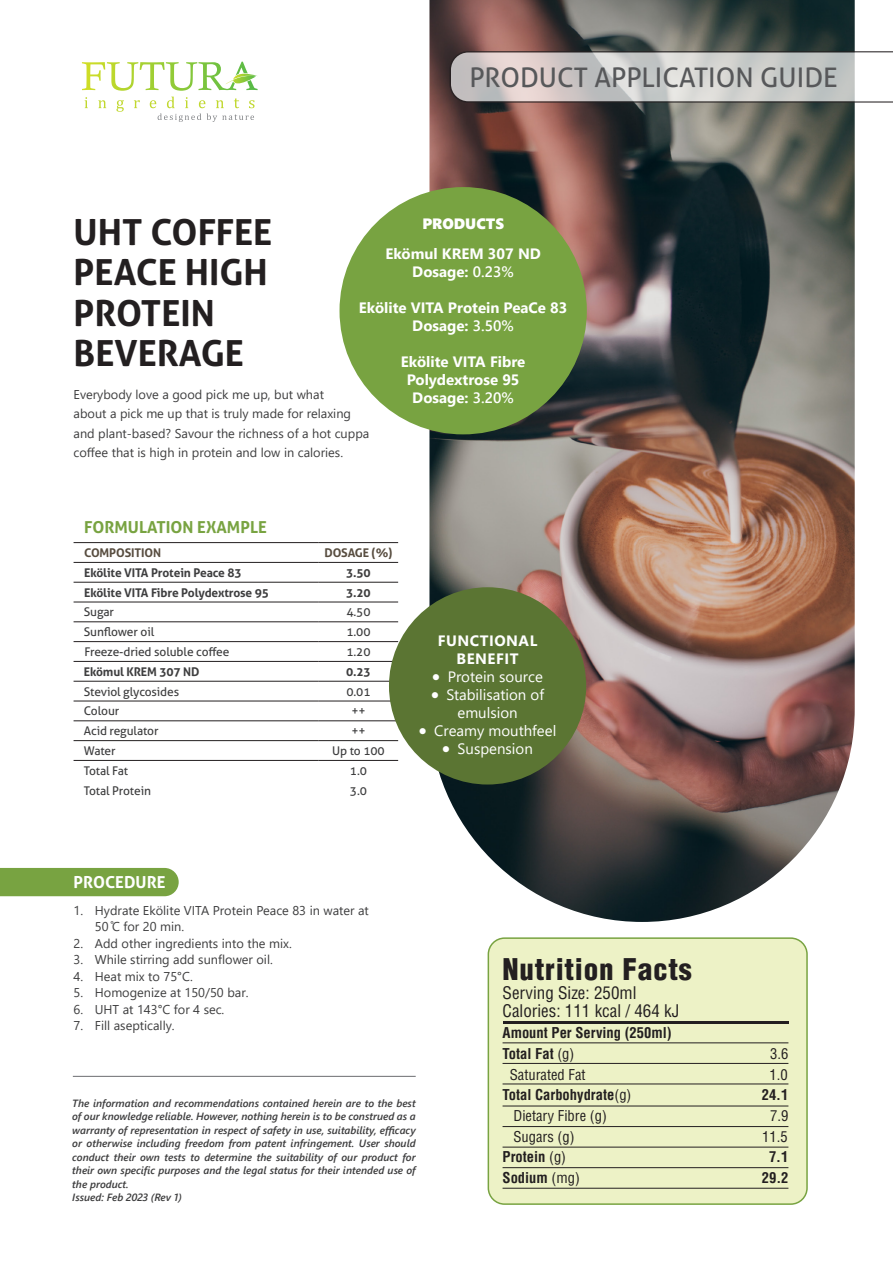
<style>
.page{position:relative;width:893px;height:1263px;background:#fff}
.page>*{position:absolute;margin:0;border:0;box-sizing:border-box;transform-origin:0 0}
.t1{font:700 36px/40.5px "Aller";color:#231f20}
.t2{font:900 condensed 29.1px "Helvetica LT Std";letter-spacing:.025em;color:#231f20}
.t3{font:27px "Aller";color:#57585a}
.t4{font:condensed 16.95px "Helvetica LT Std";color:#231f20}
.t5{font:700 16.5px "Aller";color:#78a341}
.t6{font:700 16.5px "Aller";color:#fff}
.t7{font:700 15px/18px "Segoe UI";color:#fff;text-align:center}
.t8{font:15px/18px "Segoe UI";color:#fff;text-align:center}
.t9{font:700 15px "Segoe UI";letter-spacing:.035em;color:#fff}
.t10{font:15px "Segoe UI Black";color:#fff}
.t11{font:700 condensed 14.55px "Helvetica LT Std";color:#231f20}
.t12{font:condensed 14.55px "Helvetica LT Std";color:#231f20}
.t13{font:12.75px/19.5px "Segoe UI";color:#3e3e3f}
.t14{font:12px "Aller";letter-spacing:-.01em;color:#3e3e3f}
.t15{font:700 12px "Aller";letter-spacing:-.01em;color:#3e3e3f}
.t16{font:700 12px "Aller";letter-spacing:-.01em;color:#584d40}
.t17{font:italic 600 10.5px/13.5px "Segoe UI";color:#3e3e3f;text-align:justify}
.s1{font-weight:600}
.s2{font-weight:400}
</style>
<div class="page">
<img style="left:429px;top:0;width:426px;height:922px">
<div style="left:0;top:868px;width:179px;height:28px;background:#78a341"></div>
<svg style="left:85px;top:97px;width:3px;height:11px"></svg>
<svg style="left:98px;top:100px;width:8px;height:8px"></svg>
<svg style="left:116px;top:100px;width:8px;height:12px"></svg>
<svg style="left:134px;top:100px;width:6px;height:8px"></svg>
<svg style="left:166px;top:62px;width:92px;height:29px"></svg>
<svg style="left:150px;top:97px;width:104px;height:25px"></svg>
<div style="left:339px;top:187px;width:248px;height:247px;background:#78a341;border-radius:50%"></div>
<svg style="left:449px;top:51px;width:444px;height:52px"></svg>
<hr style="left:74px;top:542px;width:245px;height:1px;background:#231f20">
<hr style="left:319px;top:542px;width:79px;height:1px;background:#231f20">
<hr style="left:74px;top:562px;width:245px;height:1px;background:#231f20">
<hr style="left:319px;top:562px;width:79px;height:1px;background:#231f20">
<hr style="left:74px;top:582px;width:245px;height:1px;background:#231f20">
<hr style="left:319px;top:582px;width:79px;height:1px;background:#231f20">
<hr style="left:74px;top:602px;width:245px;height:1px;background:#231f20">
<hr style="left:319px;top:602px;width:79px;height:1px;background:#231f20">
<hr style="left:74px;top:621px;width:245px;height:1px;background:#231f20">
<hr style="left:319px;top:621px;width:79px;height:1px;background:#231f20">
<hr style="left:74px;top:641px;width:245px;height:1px;background:#231f20">
<hr style="left:319px;top:641px;width:79px;height:1px;background:#231f20">
<hr style="left:74px;top:661px;width:245px;height:1px;background:#231f20">
<hr style="left:319px;top:661px;width:79px;height:1px;background:#231f20">
<hr style="left:74px;top:681px;width:245px;height:1px;background:#231f20">
<hr style="left:319px;top:681px;width:79px;height:1px;background:#231f20">
<hr style="left:74px;top:701px;width:245px;height:1px;background:#231f20">
<hr style="left:319px;top:701px;width:79px;height:1px;background:#231f20">
<hr style="left:74px;top:720px;width:245px;height:1px;background:#231f20">
<hr style="left:319px;top:720px;width:79px;height:1px;background:#231f20">
<hr style="left:74px;top:740px;width:245px;height:1px;background:#231f20">
<hr style="left:319px;top:740px;width:79px;height:1px;background:#231f20">
<hr style="left:74px;top:760px;width:245px;height:1px;background:#231f20">
<hr style="left:319px;top:760px;width:79px;height:1px;background:#231f20">
<div style="left:389px;top:587px;width:197px;height:197px;background:#5b7533;border-radius:50%"></div>
<div style="left:488px;top:938px;width:319px;height:266px;background:#edf2c6;border-radius:16px"></div>
<div style="left:488px;top:937px;width:320px;height:268px;border:2px solid #78a341;border-radius:16px"></div>
<hr style="left:503px;top:1021px;width:285px;height:3px;background:#231f20">
<hr style="left:503px;top:1042px;width:285px;height:1px;background:#231f20">
<hr style="left:503px;top:1063px;width:285px;height:1px;background:#231f20">
<hr style="left:503px;top:1084px;width:285px;height:1px;background:#231f20">
<hr style="left:503px;top:1106px;width:285px;height:1px;background:#231f20">
<hr style="left:503px;top:1126px;width:285px;height:1px;background:#231f20">
<hr style="left:503px;top:1147px;width:285px;height:1px;background:#231f20">
<hr style="left:503px;top:1167px;width:285px;height:1px;background:#231f20">
<hr style="left:73px;top:1076px;width:343px;height:1px;background:#6c6d70">
<hr style="left:503px;top:1188px;width:285px;height:1px;background:#231f20">
<p class="t3" style="left:469px;top:61px;width:370px">PRODUCT APPLICATION GUIDE</p>
<p class="t1" style="left:74px;top:211px;width:200px">UHT COFFEE<br>PEACE HIGH<br>PROTEIN<br>BEVERAGE</p>
<p class="t10" style="left:422px;top:213px;width:83px">PRODUCTS</p>
<p class="t7" style="left:385px;top:244px;width:157px">Ekömul KREM 307 ND<br>Dosage: <span class="s1">0.23%</span></p>
<p class="t7" style="left:359px;top:298px;width:210px">Ekölite VITA Protein PeaCe 83<br>Dosage: <span class="s1">3.50%</span></p>
<p class="t7" style="left:401px;top:352px;width:126px">Ekölite VITA Fibre<br>Polydextrose 95</p>
<p class="t7" style="left:412px;top:388px;width:103px">Dosage: <span class="s1">3.20%</span></p>
<p class="t13" style="left:74px;top:383px;width:297px">Everybody love a good pick me up, but what<br>about a pick me up that is truly made for relaxing and plant-based? Savour the richness of a hot cuppa coffee that is high in protein and low in calories.</p>
<p class="t5" style="left:84px;top:517px;width:184px">FORMULATION EXAMPLE</p>
<p class="t16" style="left:84px;top:545px;width:79px">COMPOSITION</p>
<p class="t16" style="left:324px;top:545px;width:70px">DOSAGE (%)</p>
<p class="t15" style="left:84px;top:565px;width:159px">Ekölite VITA Protein Peace 83</p>
<p class="t15" style="left:346px;top:565px;width:26px">3.50</p>
<p class="t15" style="left:84px;top:585px;width:186px">Ekölite VITA Fibre Polydextrose 95</p>
<p class="t15" style="left:346px;top:585px;width:26px">3.20</p>
<p class="t14" style="left:84px;top:605px;width:32px">Sugar</p>
<p class="t14" style="left:346px;top:605px;width:26px">4.50</p>
<p class="t14" style="left:84px;top:625px;width:72px">Sunflower oil</p>
<p class="t14" style="left:346px;top:625px;width:26px">1.00</p>
<p class="t14" style="left:84px;top:644px;width:147px">Freeze-dried soluble coffee</p>
<p class="t14" style="left:346px;top:644px;width:26px">1.20</p>
<p class="t15" style="left:84px;top:664px;width:117px">Ekömul KREM 307 ND</p>
<p class="t15" style="left:346px;top:664px;width:26px">0.23</p>
<p class="t14" style="left:84px;top:684px;width:97px">Steviol glycosides</p>
<p class="t14" style="left:346px;top:684px;width:26px">0.01</p>
<p class="t14" style="left:84px;top:704px;width:37px">Colour</p>
<p class="t14" style="left:351px;top:704px;width:16px">++</p>
<p class="t14" style="left:84px;top:723px;width:76px">Acid regulator</p>
<p class="t14" style="left:351px;top:723px;width:16px">++</p>
<p class="t14" style="left:84px;top:743px;width:33px">Water</p>
<p class="t14" style="left:332px;top:743px;width:54px">Up to 100</p>
<p class="t14" style="left:84px;top:763px;width:46px">Total Fat</p>
<p class="t14" style="left:350px;top:763px;width:19px">1.0</p>
<p class="t14" style="left:84px;top:783px;width:69px">Total Protein</p>
<p class="t14" style="left:350px;top:783px;width:19px">3.0</p>
<p class="t9" style="left:438px;top:627px;width:101px">FUNCTIONAL</p>
<p class="t9" style="left:457px;top:645px;width:63px">BENEFIT</p>
<p class="t8" style="left:432px;top:667px;width:112px">● Protein source</p>
<p class="t8" style="left:431px;top:685px;width:114px">● Stabilisation of emulsion</p>
<p class="t8" style="left:419px;top:721px;width:139px">● Creamy mouthfeel</p>
<p class="t8" style="left:442px;top:739px;width:92px">● Suspension</p>
<p class="t6" style="left:74px;top:871px;width:93px">PROCEDURE</p>
<p class="t13" style="left:95px;top:901px;width:276px;line-height:16.5px;text-indent:-21px">1. Hydrate Ekölite VITA Protein Peace 83 in water at<br>50 ̊C for 20 min.</p>
<p class="t13" style="left:74px;top:932px;width:220px">2. Add other ingredients into the mix.</p>
<p class="t13" style="left:74px;top:949px;width:201px">3. While stirring add sunflower oil.</p>
<p class="t13" style="left:74px;top:965px;width:121px">4. Heat mix to 75°C.</p>
<p class="t13" style="left:74px;top:982px;width:176px">5. Homogenize at 150/50 bar.</p>
<p class="t13" style="left:74px;top:998px;width:152px">6. UHT at 143°C for 4 sec.</p>
<p class="t13" style="left:74px;top:1015px;width:103px">7. Fill aseptically.</p>
<p class="t17" style="left:72px;top:1094px;width:345px">The information and recommendations contained herein are to the best of our knowledge reliable. However, nothing herein is to be construed as a warranty of representation in respect of safety in use, suitability, efficacy or otherwise including freedom from patent infringement. User should conduct their own tests to determine the suitability of our product for their own specific purposes and the legal status for their intended use of the product.</p>
<p class="t17" style="left:72px;top:1189px;width:111px">Issued: Feb 2023 (Rev 1)</p>
<p class="t2" style="left:503px;top:951px;width:191px">Nutrition Facts</p>
<p class="t4" style="left:503px;top:982px;width:136px">Serving Size: 250ml</p>
<p class="t4" style="left:503px;top:1000px;width:178px">Calories: 111 kcal / 464 kJ</p>
<p class="t11" style="left:503px;top:1024px;width:171px">Amount Per Serving (250ml)</p>
<p class="t11" style="left:503px;top:1044px;width:73px">Total Fat <span class="s2">(g)</span></p>
<p class="t12" style="left:770px;top:1044px;width:20px">3.6</p>
<p class="t12" style="left:510px;top:1065px;width:77px">Saturated Fat</p>
<p class="t12" style="left:770px;top:1065px;width:20px">1.0</p>
<p class="t11" style="left:503px;top:1086px;width:130px">Total Carbohydrate<span class="s2">(g)</span></p>
<p class="t11" style="left:762px;top:1086px;width:28px">24.1</p>
<p class="t12" style="left:513px;top:1106px;width:95px">Dietary Fibre (g)</p>
<p class="t12" style="left:770px;top:1106px;width:20px">7.9</p>
<p class="t12" style="left:513px;top:1127px;width:63px">Sugars (g)</p>
<p class="t12" style="left:762px;top:1127px;width:27px">11.5</p>
<p class="t11" style="left:503px;top:1148px;width:65px">Protein <span class="s2">(g)</span></p>
<p class="t11" style="left:769px;top:1148px;width:21px">7.1</p>
<p class="t11" style="left:503px;top:1168px;width:79px">Sodium <span class="s2">(mg)</span></p>
<p class="t11" style="left:762px;top:1168px;width:28px">29.2</p>
</div>
